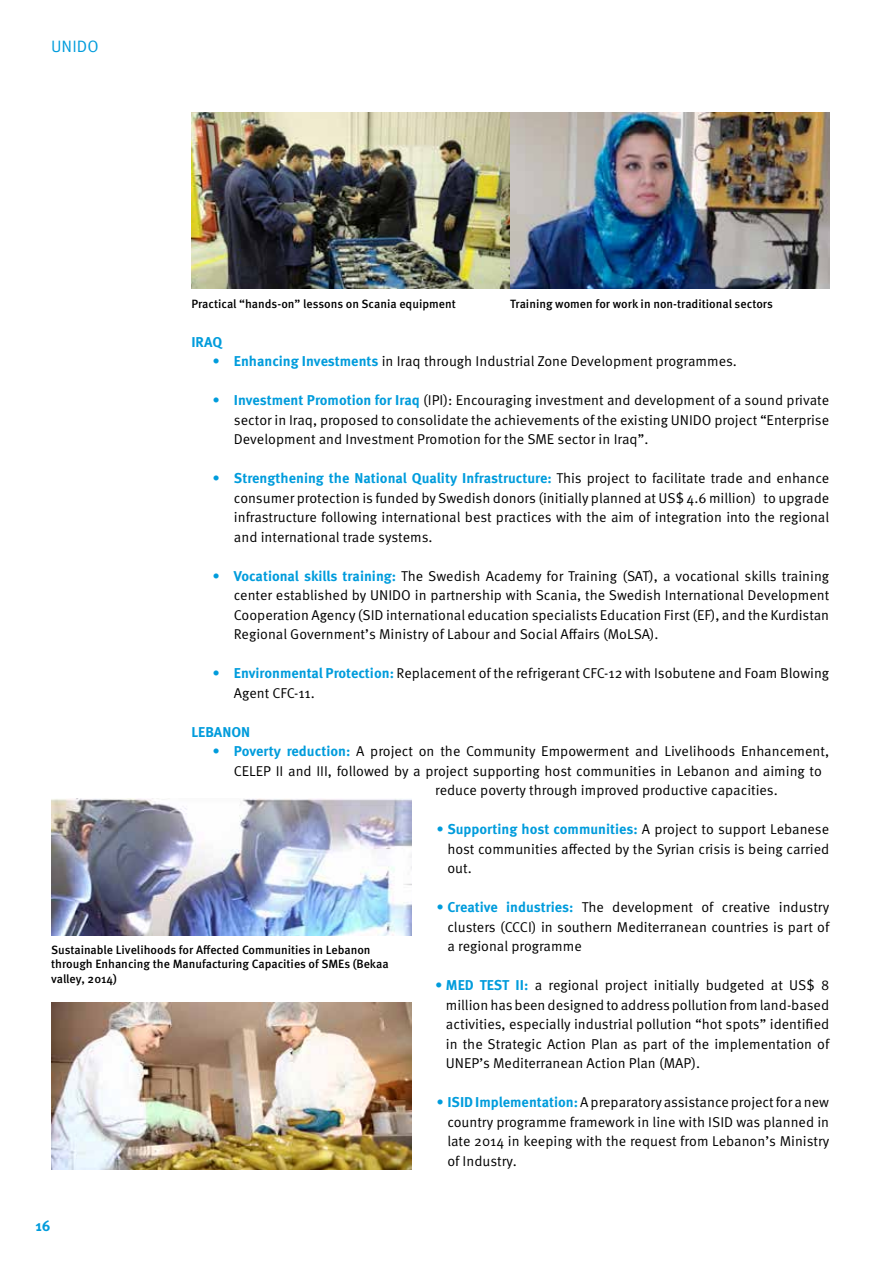
<style>
.page{position:relative;width:893px;height:1263px;background:#fff}
.page>*{position:absolute;margin:0;border:0;box-sizing:border-box;transform-origin:0 0}
.t1{font:16.5px "Meta Pro";letter-spacing:.005em;color:#009cdc}
.t2{font:700 15px "Meta Pro";color:#009cdc}
.t3{font:14.25px/19.5px "Meta Pro";color:#000;text-align:justify}
.t4{font:700 14.25px "Meta Pro";color:#009cdc}
.t5{font:500 12px/14.4px "Meta Pro";color:#000}
.s1{color:#009cdc}
.s2{font-weight:700;color:#009cdc}
</style>
<div class="page">
<img style="left:191px;top:112px;width:638px;height:176px">
<img style="left:51px;top:799px;width:360px;height:136px">
<img style="left:51px;top:1002px;width:360px;height:167px">
<p class="t1" style="left:51px;top:36px;width:49px">UNIDO</p>
<p class="t5" style="left:191px;top:297px;width:266px">Practical “hands-on” lessons on Scania equipment</p>
<p class="t5" style="left:510px;top:297px;width:264px">Training women for work in non-traditional sectors</p>
<p class="t4" style="left:191px;top:333px;width:32px">IRAQ</p>
<p class="t3" style="left:213px;top:352px;width:526px"><span class="s1">•</span> <span class="s2">Enhancing Investments</span> in Iraq through Industrial Zone Development programmes.</p>
<p class="t3" style="left:234px;top:391px;width:597px;text-indent:-21px"><span class="s1">•</span> <span class="s2">Investment Promotion for Iraq</span> (IPI): Encouraging investment and development of a sound private sector in Iraq, proposed to consolidate the achievements of the existing UNIDO project “Enterprise Development and Investment Promotion for the SME sector in Iraq”.</p>
<p class="t3" style="left:234px;top:469px;width:597px;text-indent:-21px"><span class="s1">•</span> <span class="s2">Strengthening the National Quality Infrastructure:</span> This project to facilitate trade and enhance consumer protection is funded by Swedish donors (initially planned at US$ 4.6 million) to upgrade infrastructure following international best practices with the aim of integration into the regional and international trade systems.</p>
<p class="t3" style="left:234px;top:566px;width:597px;text-indent:-21px"><span class="s1">•</span> <span class="s2">Vocational skills training:</span> The Swedish Academy for Training (SAT), a vocational skills training center established by UNIDO in partnership with Scania, the Swedish International Development Cooperation Agency (SID international education specialists Education First (EF), and the Kurdistan Regional Government’s Ministry of Labour and Social Affairs (MoLSA).</p>
<p class="t3" style="left:234px;top:664px;width:597px;text-indent:-21px"><span class="s1">•</span> <span class="s2">Environmental Protection:</span> Replacement of the refrigerant CFC-12 with Isobutene and Foam Blowing<br>Agent CFC-11.</p>
<p class="t4" style="left:191px;top:722px;width:60px">LEBANON</p>
<p class="t3" style="left:213px;top:742px;width:618px"><span class="s1">•</span> <span class="s2">Poverty reduction:</span> A project on the Community Empowerment and Livelihoods Enhancement,</p>
<p class="t3" style="left:234px;top:761px;width:589px">CELEP II and III, followed by a project supporting host communities in Lebanon and aiming to</p>
<p class="t3" style="left:435px;top:781px;width:344px">reduce poverty through improved productive capacities.</p>
<p class="t3" style="left:447px;top:820px;width:383px;text-indent:-11px"><span class="s1">•</span> <span class="s2">Supporting host communities:</span> A project to support Lebanese host communities affected by the Syrian crisis is being carried out.</p>
<p class="t3" style="left:447px;top:898px;width:383px;text-indent:-11px"><span class="s1">•</span> <span class="s2">Creative industries:</span> The development of creative industry clusters (CCCI) in southern Mediterranean countries is part of a regional programme</p>
<p class="t3" style="left:446px;top:976px;width:385px;text-indent:-11px"><span class="s1">•</span> <span class="s2">MED TEST II:</span> a regional project initially budgeted at US$ 8 million has been designed to address pollution from land-based activities, especially industrial pollution “hot spots” identified in the Strategic Action Plan as part of the implementation of UNEP’s Mediterranean Action Plan (MAP).</p>
<p class="t3" style="left:447px;top:1093px;width:383px;text-indent:-11px"><span class="s1">•</span> <span class="s2">ISID Implementation:</span>A preparatory assistance project for a new country programme framework in line with ISID was planned in late 2014 in keeping with the request from Lebanon’s Ministry of Industry.</p>
<p class="t5" style="left:51px;top:943px;width:339px">Sustainable Livelihoods for Affected Communities in Lebanon through Enhancing the Manufacturing Capacities of SMEs (Bekaa valley, 2014)</p>
<p class="t2" style="left:35px;top:1217px;width:17px">16</p>
</div>
